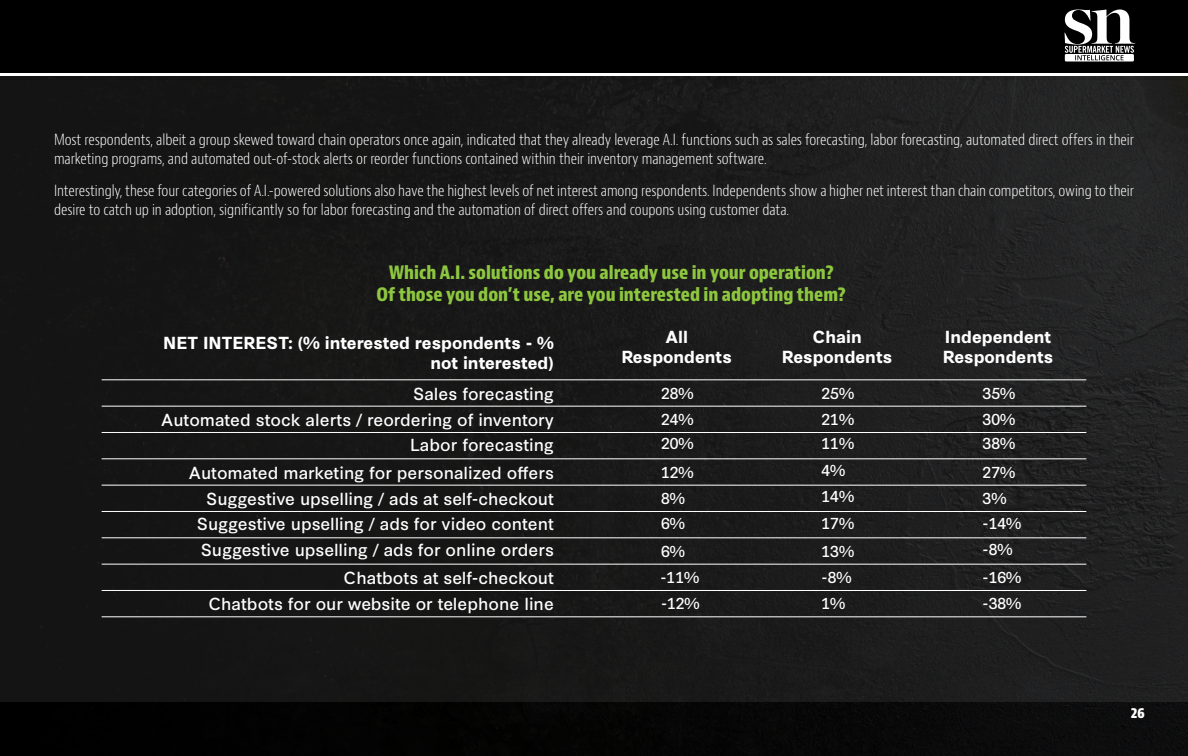
<style>
.page{position:relative;width:1188px;height:756px;background:#fff}
.page>*{position:absolute;margin:0;border:0;box-sizing:border-box;transform-origin:0 0}
.t1{font:700 condensed 18px/21.6px "Bernino Sans";color:#8dc63f;text-align:center}
.t2{font:16.5px/26px "Synthese";color:#fff;text-align:right}
.t3{font:700 16.5px/19.8px "Synthese";color:#fff;text-align:center}
.t4{font:300 condensed 15px/18.8px "Bernino Sans";letter-spacing:-.005em;color:#fff}
.t5{font:15px/26px "Synthese";color:#fff}
.t6{font:700 condensed 14.25px "Bernino Sans";color:#fff}
</style>
<div class="page">
<div style="left:0;top:0;width:1188px;height:72px;background:#000"></div>
<div style="left:0;top:77px;width:1188px;height:679px;background:#000"></div>
<div style="left:0;top:77px;width:1188px;height:625px;background:linear-gradient(to right,#131313,#242425)"></div>
<hr style="left:102px;top:380px;width:984px;height:1px;background:#fff">
<hr style="left:102px;top:406px;width:984px;height:1px;background:#fff">
<hr style="left:102px;top:432px;width:984px;height:1px;background:#fff">
<hr style="left:102px;top:459px;width:984px;height:1px;background:#fff">
<hr style="left:102px;top:485px;width:984px;height:1px;background:#fff">
<hr style="left:102px;top:511px;width:984px;height:1px;background:#fff">
<hr style="left:102px;top:538px;width:984px;height:1px;background:#fff">
<hr style="left:102px;top:564px;width:984px;height:1px;background:#fff">
<hr style="left:102px;top:590px;width:984px;height:1px;background:#fff">
<hr style="left:102px;top:617px;width:984px;height:1px;background:#fff">
<svg style="left:1065px;top:10px;width:70px;height:52px"></svg>
<p class="t4" style="left:54px;top:131px;width:1082px">Most respondents, albeit a group skewed toward chain operators once again, indicated that they already leverage A.I. functions such as sales forecasting, labor forecasting, automated direct offers in their marketing programs, and automated out-of-stock alerts or reorder functions contained within their inventory management software.</p>
<p class="t4" style="left:54px;top:182px;width:1082px">Interestingly, these four categories of A.I.-powered solutions also have the highest levels of net interest among respondents. Independents show a higher net interest than chain competitors, owing to their desire to catch up in adoption, significantly so for labor forecasting and the automation of direct offers and coupons using customer data.</p>
<p class="t1" style="left:377px;top:262px;width:471px">Which A.I. solutions do you already use in your operation?<br>Of those you don’t use, are you interested in adopting them?</p>
<p class="t3" style="left:163px;top:332px;width:392px;text-align:right">NET INTEREST: (% interested respondents - % not interested)</p>
<p class="t3" style="left:621px;top:326px;width:112px">All<br>Respondents</p>
<p class="t3" style="left:782px;top:326px;width:112px">Chain<br>Respondents</p>
<p class="t3" style="left:943px;top:326px;width:112px;text-align:left">Independent<br>Respondents</p>
<p class="t2" style="left:413px;top:379px;width:142px">Sales forecasting</p>
<p class="t5" style="left:661px;top:379px;width:34px">28%</p>
<p class="t5" style="left:822px;top:379px;width:34px">25%</p>
<p class="t5" style="left:983px;top:379px;width:34px">35%</p>
<p class="t2" style="left:161px;top:406px;width:394px;line-height:25.3px">Automated stock alerts / reordering of inventory<br>Labor forecasting</p>
<p class="t2" style="left:197px;top:484px;width:359px;text-align:center">Suggestive upselling / ads at self-checkout<br>Suggestive upselling / ads for video content<br>Suggestive upselling / ads for online orders</p>
<p class="t2" style="left:208px;top:564px;width:347px">Chatbots at self-checkout<br>Chatbots for our website or telephone line</p>
<p class="t2" style="left:189px;top:458px;width:367px">Automated marketing for personalized offers</p>
<p class="t5" style="left:661px;top:406px;width:34px;line-height:24px">24%<br>20%</p>
<p class="t5" style="left:661px;top:458px;width:34px">12%</p>
<p class="t5" style="left:661px;top:484px;width:25px">8%<br>6%</p>
<p class="t5" style="left:661px;top:537px;width:41px">6% -11% -12%</p>
<p class="t5" style="left:822px;top:406px;width:34px;line-height:24px">21%<br>11%</p>
<p class="t5" style="left:822px;top:457px;width:25px">4%</p>
<p class="t5" style="left:822px;top:482px;width:34px;line-height:26.5px">14%<br>17%<br>13% -8%<br>1%</p>
<p class="t5" style="left:983px;top:406px;width:34px;line-height:24.6px">30%<br>38%</p>
<p class="t5" style="left:983px;top:458px;width:34px">27%</p>
<p class="t5" style="left:983px;top:484px;width:40px">3% -14% -8%</p>
<p class="t5" style="left:983px;top:563px;width:40px">-16% -38%</p>
<p class="t6" style="left:1131px;top:704px;width:16px">26</p>
</div>
